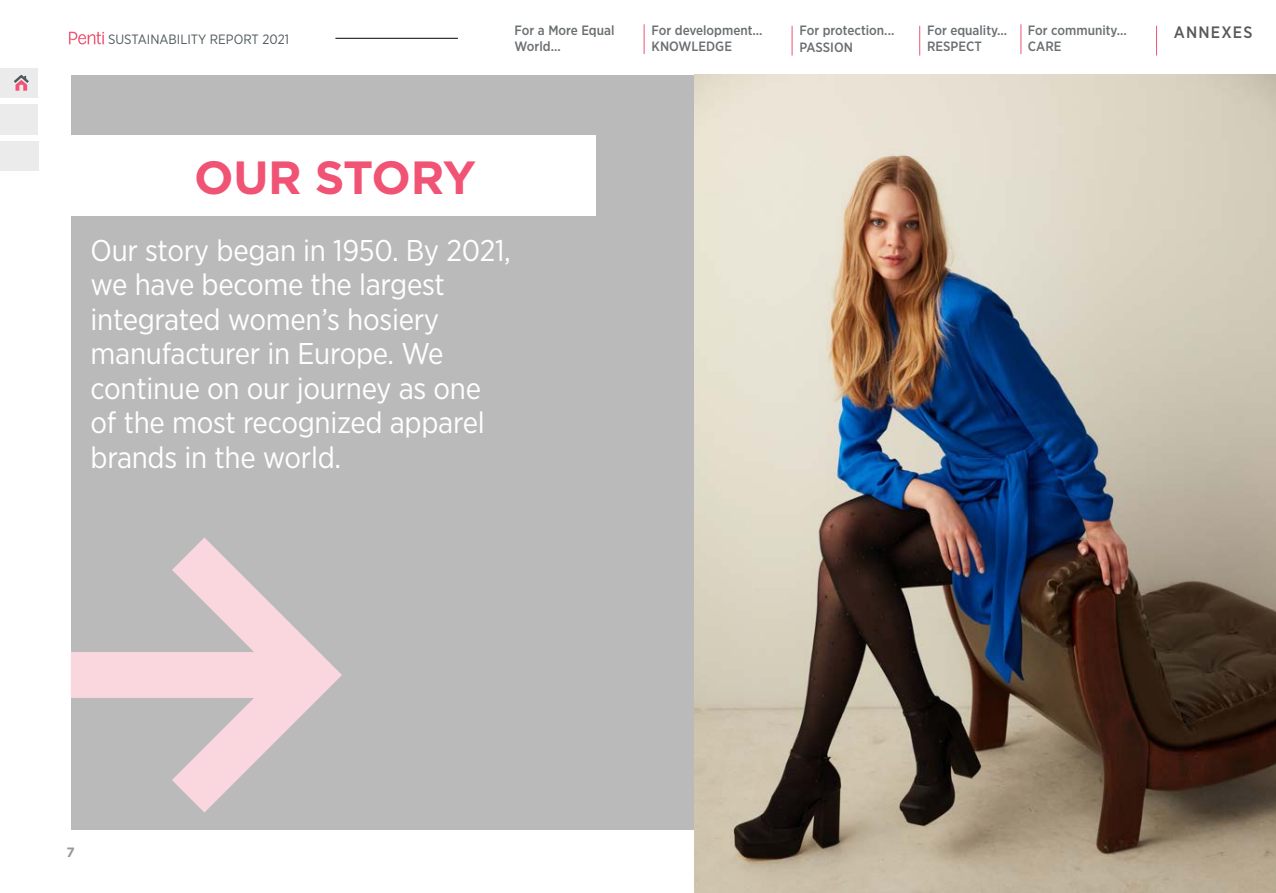
<style>
.page{position:relative;width:1276px;height:893px;background:#fff}
.page>*{position:absolute;margin:0;border:0;box-sizing:border-box;transform-origin:0 0}
.t1{font:700 46.5px "Gotham";letter-spacing:-.02em;color:#f05374}
.t2{font:30px/34.5px "Gotham Narrow";letter-spacing:-.01em;color:#fff}
.t3{font:500 16.5px "Gotham Narrow";letter-spacing:.07em;color:#58595b}
.t4{font:500 13.5px/16.2px "Gotham Narrow";color:#6a6f72}
.t5{font:13.5px "Gotham Narrow";color:#4f595c}
.t6{font:700 13.5px "Gotham";color:#96989b}
</style>
<div class="page">
<div style="left:0;top:68px;width:38px;height:30px;background:#ebebec"></div>
<div style="left:0;top:141px;width:38px;height:30px;background:#ebebec"></div>
<div style="left:0;top:104px;width:38px;height:31px;background:#ebebec"></div>
<svg style="left:14px;top:75px;width:15px;height:16px"></svg>
<hr style="left:335px;top:38px;width:123px;height:1px;background:#000">
<hr style="left:644px;top:24px;width:1px;height:30px;background:#f05374">
<hr style="left:792px;top:26px;width:1px;height:30px;background:#f05374">
<hr style="left:919px;top:26px;width:1px;height:30px;background:#f05374">
<hr style="left:1020px;top:24px;width:1px;height:30px;background:#f05374">
<hr style="left:1156px;top:26px;width:1px;height:30px;background:#f05374">
<img style="left:69px;top:31px;width:35px;height:14px">
<div style="left:71px;top:75px;width:623px;height:754px;background:#bababa"></div>
<div style="left:71px;top:135px;width:524px;height:81px;background:#fff"></div>
<div style="left:71px;top:652px;width:222px;height:46px;background:#fad6de"></div>
<svg style="left:123px;top:537px;width:251px;height:293px"></svg>
<img style="left:694px;top:75px;width:582px;height:818px">
<p class="t4" style="left:514px;top:22px;width:101px">For a More Equal<br>World...</p>
<p class="t5" style="left:108px;top:31px;width:182px">SUSTAINABILITY REPORT 2021</p>
<p class="t4" style="left:651px;top:22px;width:113px">For development...<br>KNOWLEDGE</p>
<p class="t4" style="left:799px;top:22px;width:96px">For protection...<br>PASSION</p>
<p class="t4" style="left:927px;top:22px;width:82px">For equality...<br>RESPECT</p>
<p class="t4" style="left:1028px;top:22px;width:100px">For community...<br>CARE</p>
<p class="t3" style="left:1174px;top:22px;width:80px">ANNEXES</p>
<h1 class="t1" style="left:194px;top:146px;width:283px">OUR STORY</h1>
<p class="t2" style="left:91px;top:232px;width:422px">Our story began in 1950. By 2021, we have become the largest integrated women’s hosiery manufacturer in Europe. We continue on our journey as one of the most recognized apparel brands in the world.</p>
<p class="t6" style="left:66px;top:843px;width:10px">7</p>
</div>
